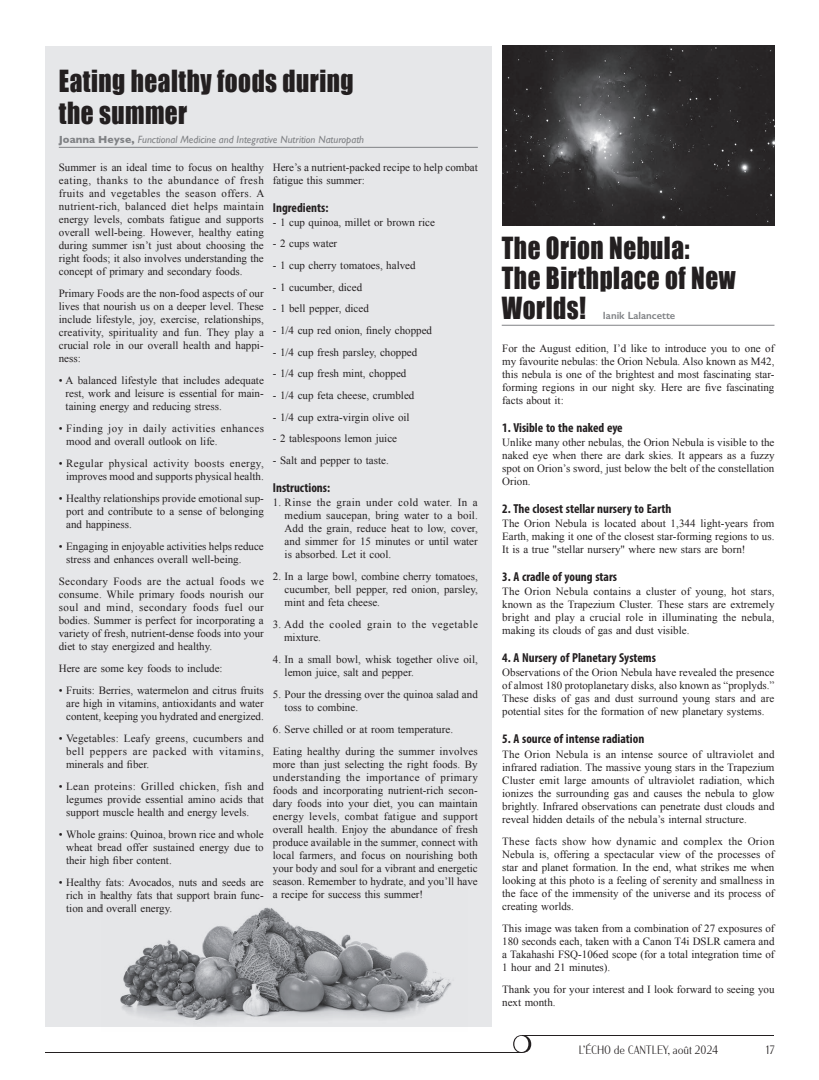
<style>
.page{position:relative;width:819px;height:1080px;background:#fff}
.page>*{position:absolute;margin:0;border:0;box-sizing:border-box;transform-origin:0 0}
.Haut_de_page_chronique{font:28px/30px "Impact";letter-spacing:.02em;color:#231f20;scale:.9 1}
.Text_just_-_times_11pt{font:700 condensed 13px "Myriad Pro";color:#231f20}
.t1{font:700 12.5px "Olimpico";color:#231f20}
.Text_just_-_times_11pt-2{font:11px/13px "Times New Roman";color:#231f20;text-align:justify}
.Text_just_-_times_11pt-3{font:11px/13px "Times New Roman";letter-spacing:.035em;color:#231f20}
.Text_just_-_times_11pt-4{font:11px/13px "Times New Roman";letter-spacing:.045em;color:#231f20}
.Auteur{font:italic 10.5px "Gill Sans";color:#808285}
.Photographe{font:600 10.5px "Gill Sans";color:#808285}
.s1{font-weight:700;font-style:normal}
</style>
<div class="page">
<div style="left:45px;top:46px;width:446px;height:980px;background:#e6e7e9"></div>
<hr style="left:59px;top:147px;width:419px;height:1px;background:#808285">
<img style="left:502px;top:46px;width:272px;height:179px">
<hr style="left:502px;top:325px;width:272px;height:1px;background:#808285">
<img style="left:102px;top:907px;width:365px;height:120px">
<svg style="left:45px;top:1035px;width:729px;height:18px"></svg>
<p class="Haut_de_page_chronique" style="left:59px;top:64px;width:329px;line-height:32px">Eating healthy foods during the summer</p>
<p class="Auteur" style="left:59px;top:134px;width:307px"><span class="s1">Joanna Heyse,</span> Functional Medicine and Integrative Nutrition Naturopath</p>
<p class="Text_just_-_times_11pt-2" style="left:59px;top:160px;width:207px">Summer is an ideal time to focus on healthy eating, thanks to the abundance of fresh fruits and vegetables the season offers. A nutrient-rich, balanced diet helps maintain energy levels, combats fatigue and supports overall well-being. However, healthy eating during summer isn’t just about choosing the right foods; it also involves understanding the concept of primary and secondary foods.</p>
<p class="Text_just_-_times_11pt-2" style="left:59px;top:286px;width:207px">Primary Foods are the non-food aspects of our lives that nourish us on a deeper level. These include lifestyle, joy, exercise, relationships, creativity, spirituality and fun. They play a crucial role in our overall health and happi&shy;ness:</p>
<p class="Text_just_-_times_11pt-2" style="left:66px;top:373px;width:200px;text-indent:-7px">• A balanced lifestyle that includes adequate rest, work and leisure is essential for main&shy;taining energy and reducing stress.</p>
<p class="Text_just_-_times_11pt-3" style="left:66px;top:421px;width:199px;text-indent:-7px">• Finding joy in daily activities enhances mood and overall outlook on life.</p>
<p class="Text_just_-_times_11pt-2" style="left:59px;top:456px;width:207px;text-align:right">• Regular physical activity boosts energy, improves mood and supports physical health.</p>
<p class="Text_just_-_times_11pt-2" style="left:66px;top:491px;width:199px;text-indent:-7px">• Healthy relationships provide emotional sup&shy;port and contribute to a sense of belonging and happiness.</p>
<p class="Text_just_-_times_11pt-2" style="left:66px;top:539px;width:199px;text-indent:-7px">• Engaging in enjoyable activities helps reduce stress and enhances overall well-being.</p>
<p class="Text_just_-_times_11pt-2" style="left:59px;top:574px;width:207px">Secondary Foods are the actual foods we consume. While primary foods nourish our soul and mind, secondary foods fuel our bodies. Summer is perfect for incorporating a variety of fresh, nutrient-dense foods into your diet to stay energized and healthy.</p>
<p class="Text_just_-_times_11pt-2" style="left:59px;top:661px;width:165px">Here are some key foods to include:</p>
<p class="Text_just_-_times_11pt-2" style="left:66px;top:683px;width:199px;text-indent:-7px">• Fruits: Berries, watermelon and citrus fruits are high in vitamins, antioxidants and water content, keeping you hydrated and energized.</p>
<p class="Text_just_-_times_11pt-2" style="left:66px;top:731px;width:199px;text-indent:-7px">• Vegetables: Leafy greens, cucumbers and bell peppers are packed with vitamins, minerals and fiber.</p>
<p class="Text_just_-_times_11pt-2" style="left:66px;top:779px;width:199px;text-indent:-7px">• Lean proteins: Grilled chicken, fish and legumes provide essential amino acids that support muscle health and energy levels.</p>
<p class="Text_just_-_times_11pt-2" style="left:66px;top:827px;width:199px;text-indent:-7px">• Whole grains: Quinoa, brown rice and whole wheat bread offer sustained energy due to their high fiber content.</p>
<p class="Text_just_-_times_11pt-2" style="left:66px;top:875px;width:199px;text-indent:-7px">• Healthy fats: Avocados, nuts and seeds are rich in healthy fats that support brain func&shy;tion and overall energy.</p>
<p class="Text_just_-_times_11pt-2" style="left:273px;top:160px;width:207px">Here’s a nutrient-packed recipe to help combat fatigue this summer:</p>
<p class="Text_just_-_times_11pt" style="left:273px;top:199px;width:57px">Ingredients:</p>
<p class="Text_just_-_times_11pt-2" style="left:273px;top:215px;width:164px">- 1 cup quinoa, millet or brown rice</p>
<p class="Text_just_-_times_11pt-2" style="left:273px;top:237px;width:66px">- 2 cups water</p>
<p class="Text_just_-_times_11pt-2" style="left:273px;top:259px;width:144px">- 1 cup cherry tomatoes, halved</p>
<p class="Text_just_-_times_11pt-2" style="left:273px;top:280px;width:91px">- 1 cucumber, diced</p>
<p class="Text_just_-_times_11pt-2" style="left:273px;top:302px;width:98px">- 1 bell pepper, diced</p>
<p class="Text_just_-_times_11pt-2" style="left:273px;top:324px;width:161px">- 1/4 cup red onion, finely chopped</p>
<p class="Text_just_-_times_11pt-2" style="left:273px;top:345px;width:146px">- 1/4 cup fresh parsley, chopped</p>
<p class="Text_just_-_times_11pt-2" style="left:273px;top:367px;width:135px">- 1/4 cup fresh mint, chopped</p>
<p class="Text_just_-_times_11pt-2" style="left:273px;top:389px;width:143px">- 1/4 cup feta cheese, crumbled</p>
<p class="Text_just_-_times_11pt-2" style="left:273px;top:410px;width:138px">- 1/4 cup extra-virgin olive oil</p>
<p class="Text_just_-_times_11pt-2" style="left:273px;top:432px;width:126px">- 2 tablespoons lemon juice</p>
<p class="Text_just_-_times_11pt-2" style="left:273px;top:453px;width:117px">- Salt and pepper to taste.</p>
<p class="Text_just_-_times_11pt" style="left:273px;top:479px;width:59px">Instructions:</p>
<p class="Text_just_-_times_11pt-2" style="left:285px;top:496px;width:195px;text-indent:-12px">1. Rinse the grain under cold water. In a medium saucepan, bring water to a boil.<br>Add the grain, reduce heat to low, cover, and simmer for 15 minutes or until water is absorbed. Let it cool.</p>
<p class="Text_just_-_times_11pt-2" style="left:285px;top:570px;width:195px;text-indent:-12px">2. In a large bowl, combine cherry tomatoes, cucumber, bell pepper, red onion, parsley, mint and feta cheese.</p>
<p class="Text_just_-_times_11pt-4" style="left:284px;top:618px;width:195px;text-indent:-11px">3. Add the cooled grain to the vegetable mixture.</p>
<p class="Text_just_-_times_11pt-2" style="left:285px;top:653px;width:195px;text-indent:-12px">4. In a small bowl, whisk together olive oil, lemon juice, salt and pepper.</p>
<p class="Text_just_-_times_11pt-2" style="left:285px;top:688px;width:195px;text-indent:-12px">5. Pour the dressing over the quinoa salad and toss to combine.</p>
<p class="Text_just_-_times_11pt-2" style="left:273px;top:723px;width:182px">6. Serve chilled or at room temperature.</p>
<p class="Text_just_-_times_11pt-2" style="left:273px;top:745px;width:207px">Eating healthy during the summer involves more than just selecting the right foods. By understanding the importance of primary foods and incorporating nutrient-rich secon&shy;dary foods into your diet, you can maintain energy levels, combat fatigue and support overall health. Enjoy the abundance of fresh produce available in the summer, connect with local farmers, and focus on nourishing both your body and soul for a vibrant and energetic season. Remember to hydrate, and you’ll have a recipe for success this summer!</p>
<p class="Haut_de_page_chronique" style="left:502px;top:232px;width:261px">The Orion Nebula:<br>The Birthplace of New<br>Worlds!</p>
<p class="Text_just_-_times_11pt-2" style="left:502px;top:341px;width:274px">For the August edition, I’d like to introduce you to one of my favourite nebulas: the Orion Nebula. Also known as M42, this nebula is one of the brightest and most fascinating star&shy;forming regions in our night sky. Here are five fascinating facts about it:</p>
<p class="Text_just_-_times_11pt" style="left:502px;top:419px;width:122px">1. Visible to the naked eye</p>
<p class="Text_just_-_times_11pt-2" style="left:502px;top:435px;width:274px">Unlike many other nebulas, the Orion Nebula is visible to the naked eye when there are dark skies. It appears as a fuzzy spot on Orion’s sword, just below the belt of the constellation Orion.</p>
<p class="Text_just_-_times_11pt" style="left:502px;top:500px;width:171px">2. The closest stellar nursery to Earth</p>
<p class="Text_just_-_times_11pt-2" style="left:502px;top:517px;width:274px">The Orion Nebula is located about 1,344 light-years from Earth, making it one of the closest star-forming regions to us.<br>It is a true "stellar nursery" where new stars are born!</p>
<p class="Text_just_-_times_11pt" style="left:502px;top:569px;width:116px">3. A cradle of young stars</p>
<p class="Text_just_-_times_11pt-2" style="left:502px;top:585px;width:274px">The Orion Nebula contains a cluster of young, hot stars, known as the Trapezium Cluster. These stars are extremely bright and play a crucial role in illuminating the nebula, making its clouds of gas and dust visible.</p>
<p class="Text_just_-_times_11pt" style="left:502px;top:650px;width:155px">4. A Nursery of Planetary Systems</p>
<p class="Text_just_-_times_11pt-2" style="left:502px;top:666px;width:274px">Observations of the Orion Nebula have revealed the presence of almost 180 protoplanetary disks, also known as “proplyds.” These disks of gas and dust surround young stars and are potential sites for the formation of new planetary systems.</p>
<p class="Text_just_-_times_11pt" style="left:502px;top:731px;width:144px">5. A source of intense radiation</p>
<p class="Text_just_-_times_11pt-2" style="left:502px;top:747px;width:274px">The Orion Nebula is an intense source of ultraviolet and infrared radiation. The massive young stars in the Trapezium Cluster emit large amounts of ultraviolet radiation, which ionizes the surrounding gas and causes the nebula to glow brightly. Infrared observations can penetrate dust clouds and reveal hidden details of the nebula’s internal structure.</p>
<p class="Text_just_-_times_11pt-2" style="left:502px;top:834px;width:274px">These facts show how dynamic and complex the Orion Nebula is, offering a spectacular view of the processes of star and planet formation. In the end, what strikes me when looking at this photo is a feeling of serenity and smallness in the face of the immensity of the universe and its process of creating worlds.</p>
<p class="Text_just_-_times_11pt-2" style="left:502px;top:921px;width:274px">This image was taken from a combination of 27 exposures of 180 seconds each, taken with a Canon T4i DSLR camera and a Takahashi FSQ-106ed scope (for a total integration time of 1 hour and 21 minutes).</p>
<p class="Text_just_-_times_11pt-2" style="left:502px;top:982px;width:274px">Thank you for your interest and I look forward to seeing you next month.</p>
<p class="Photographe" style="left:603px;top:309px;width:74px">Ianik Lalancette</p>
<p class="t1" style="left:579px;top:1043px;width:141px">L’ÉCHO de CANTLEY, août 2024</p>
<p class="t1" style="left:766px;top:1043px;width:10px">17</p>
</div>
